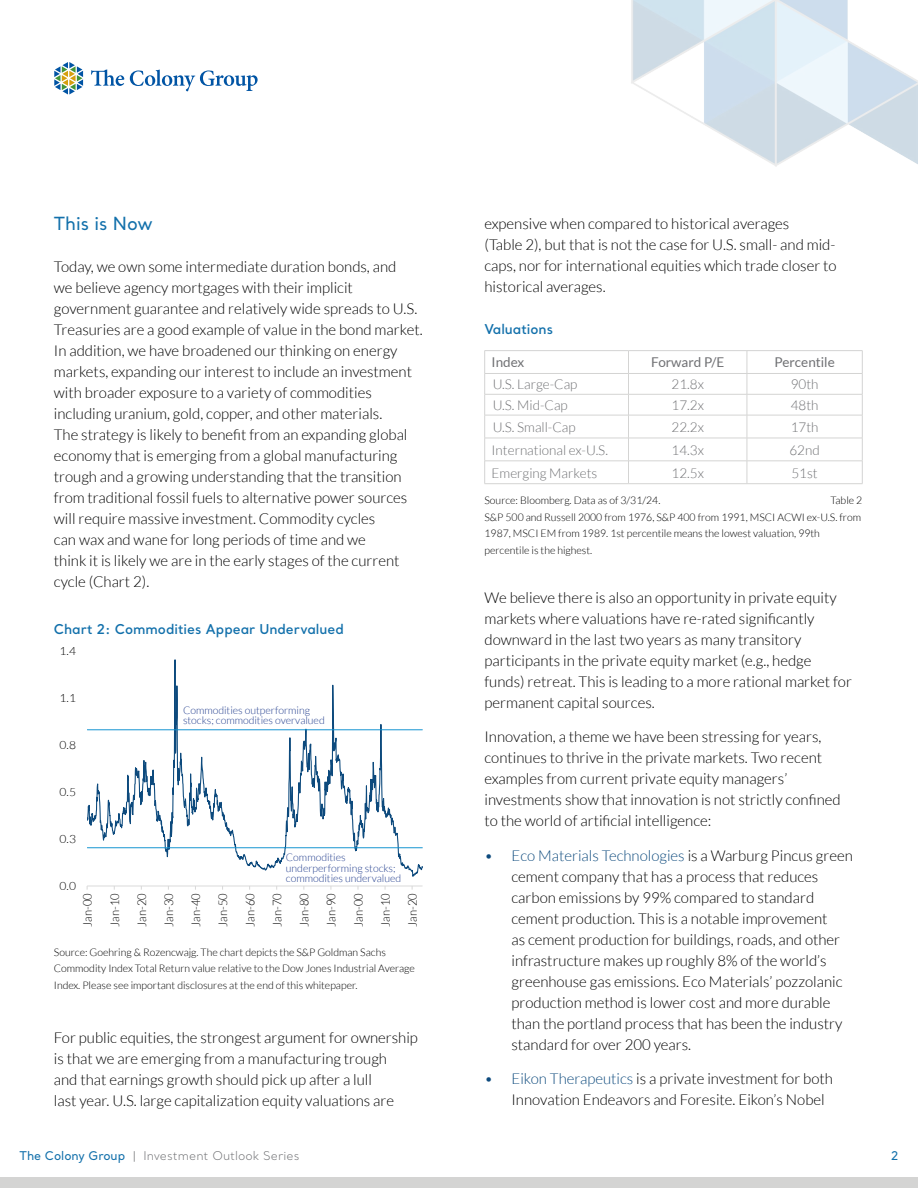
<style>
.page{position:relative;width:918px;height:1188px;background:#fff}
.page>*{position:absolute;margin:0;border:0;box-sizing:border-box;transform-origin:0 0}
.t1{font:500 18px "Santral";color:#1270ab}
.t2{font:300 15px/21px "Lato";color:#000}
.t3{font:300 13.5px "Lato";color:#6f7073}
.t4{font:600 13.5px "Santral";color:#1270ab}
.t5{font:13.5px "Lato";color:#6f7073}
.t6{font:300 12.15px "Lato";color:#000;scale:.93 1}
.t7{font:300 12px "Santral";color:#6f7073}
.t8{font:500 12px "Santral";color:#1270ab}
.t9{font:300 11.25px "Lato";color:#000;scale:1.07 1}
.t10{font:300 10.5px/16.5px "Lato";color:#000}
.t11{font:300 10.5px/10.5px "Lato";color:#25408f}
.s1{color:#0d4a7d}
.s2{font-weight:500;color:#1270ab}
</style>
<div class="page">
<svg style="left:54px;top:62px;width:29px;height:32px"></svg>
<svg style="left:91px;top:69px;width:33px;height:17px"></svg>
<svg style="left:130px;top:70px;width:128px;height:21px"></svg>
<img style="left:631px;top:0;width:287px;height:167px">
<hr style="left:87px;top:886px;width:336px;height:1px;background:#d9d9d9">
<svg style="left:87px;top:659px;width:336px;height:218px"></svg>
<svg style="left:87px;top:729px;width:336px;height:2px"></svg>
<svg style="left:87px;top:847px;width:336px;height:2px"></svg>
<hr style="left:484px;top:350px;width:144px;height:1px;background:#d4d4d3">
<hr style="left:628px;top:350px;width:119px;height:1px;background:#d4d4d3">
<hr style="left:747px;top:350px;width:115px;height:1px;background:#d4d4d3">
<hr style="left:484px;top:373px;width:144px;height:1px;background:#d4d4d3">
<hr style="left:628px;top:373px;width:119px;height:1px;background:#d4d4d3">
<hr style="left:747px;top:373px;width:115px;height:1px;background:#d4d4d3">
<hr style="left:484px;top:394px;width:144px;height:1px;background:#d4d4d3">
<hr style="left:628px;top:394px;width:119px;height:1px;background:#d4d4d3">
<hr style="left:747px;top:394px;width:115px;height:1px;background:#d4d4d3">
<hr style="left:484px;top:415px;width:144px;height:1px;background:#d4d4d3">
<hr style="left:628px;top:415px;width:119px;height:1px;background:#d4d4d3">
<hr style="left:747px;top:415px;width:115px;height:1px;background:#d4d4d3">
<hr style="left:484px;top:438px;width:144px;height:1px;background:#d4d4d3">
<hr style="left:628px;top:438px;width:119px;height:1px;background:#d4d4d3">
<hr style="left:747px;top:438px;width:115px;height:1px;background:#d4d4d3">
<hr style="left:484px;top:461px;width:144px;height:1px;background:#d4d4d3">
<svg style="left:484px;top:351px;width:1px;height:132px"></svg>
<hr style="left:628px;top:461px;width:119px;height:1px;background:#d4d4d3">
<svg style="left:628px;top:351px;width:1px;height:132px"></svg>
<hr style="left:747px;top:461px;width:115px;height:1px;background:#d4d4d3">
<svg style="left:747px;top:351px;width:1px;height:132px"></svg>
<svg style="left:862px;top:351px;width:1px;height:133px"></svg>
<hr style="left:484px;top:483px;width:144px;height:1px;background:#d4d4d3">
<hr style="left:628px;top:483px;width:119px;height:1px;background:#d4d4d3">
<hr style="left:747px;top:483px;width:115px;height:1px;background:#d4d4d3">
<div style="left:0;top:1178px;width:918px;height:10px;background:#d4d4d3"></div>
<p class="t1" style="left:54px;top:212px;width:100px">This is Now</p>
<p class="t2" style="left:54px;top:256px;width:370px">Today, we own some intermediate duration bonds, and<br>we believe agency mortgages with their implicit government guarantee and relatively wide spreads to U.S.<br>Treasuries are a good example of value in the bond market.<br>In addition, we have broadened our thinking on energy markets, expanding our interest to include an investment with broader exposure to a variety of commodities including uranium, gold, copper, and other materials.<br>The strategy is likely to benefit from an expanding global economy that is emerging from a global manufacturing trough and a growing understanding that the transition from traditional fossil fuels to alternative power sources will require massive investment. Commodity cycles<br>can wax and wane for long periods of time and we<br>think it is likely we are in the early stages of the current cycle (Chart 2).</p>
<p class="t4" style="left:54px;top:620px;width:292px">Chart 2: Commodities Appear Undervalued</p>
<p class="t9" style="left:60px;top:645px;width:17px">1.4</p>
<p class="t9" style="left:60px;top:692px;width:17px">1.1</p>
<p class="t9" style="left:60px;top:739px;width:17px">0.8</p>
<p class="t9" style="left:60px;top:786px;width:17px">0.5</p>
<p class="t9" style="left:60px;top:833px;width:17px">0.3</p>
<p class="t9" style="left:60px;top:880px;width:17px">0.0</p>
<p class="t11" style="left:183px;top:705px;width:143px">Commodities outperforming stocks; commodities overvalued</p>
<p class="t11" style="left:286px;top:852px;width:117px">Commodities underperforming stocks; commodities undervalued</p>
<p class="t6" style="left:81px;top:927px;width:37px;rotate:-90deg">Jan-00</p>
<p class="t6" style="left:108px;top:927px;width:37px;rotate:-90deg">Jan-10</p>
<p class="t6" style="left:135px;top:927px;width:37px;rotate:-90deg">Jan-20</p>
<p class="t6" style="left:162px;top:927px;width:37px;rotate:-90deg">Jan-30</p>
<p class="t6" style="left:189px;top:927px;width:37px;rotate:-90deg">Jan-40</p>
<p class="t6" style="left:216px;top:927px;width:37px;rotate:-90deg">Jan-50</p>
<p class="t6" style="left:244px;top:927px;width:37px;rotate:-90deg">Jan-60</p>
<p class="t6" style="left:271px;top:927px;width:37px;rotate:-90deg">Jan-70</p>
<p class="t6" style="left:298px;top:927px;width:37px;rotate:-90deg">Jan-80</p>
<p class="t6" style="left:325px;top:927px;width:37px;rotate:-90deg">Jan-90</p>
<p class="t6" style="left:352px;top:927px;width:37px;rotate:-90deg">Jan-00</p>
<p class="t6" style="left:379px;top:927px;width:37px;rotate:-90deg">Jan-10</p>
<p class="t6" style="left:406px;top:927px;width:37px;rotate:-90deg">Jan-20</p>
<p class="t10" style="left:54px;top:944px;width:362px">Source: Goehring &amp; Rozencwajg. The chart depicts the S&amp;P Goldman Sachs<br>Commodity Index Total Return value relative to the Dow Jones Industrial Average<br>Index. Please see important disclosures at the end of this whitepaper.</p>
<p class="t2" style="left:54px;top:1027px;width:366px">For public equities, the strongest argument for ownership is that we are emerging from a manufacturing trough<br>and that earnings growth should pick up after a lull<br>last year. U.S. large capitalization equity valuations are</p>
<p class="t2" style="left:485px;top:213px;width:354px">expensive when compared to historical averages<br>(Table 2), but that is not the case for U.S. small- and mid&shy;caps, nor for international equities which trade closer to historical averages.</p>
<p class="t4" style="left:484px;top:320px;width:70px">Valuations</p>
<p class="t5" style="left:492px;top:355px;width:34px">Index</p>
<p class="t5" style="left:651px;top:355px;width:75px">Forward P/E</p>
<p class="t5" style="left:774px;top:355px;width:62px">Percentile</p>
<p class="t3" style="left:493px;top:377px;width:86px">U.S. Large-Cap</p>
<p class="t3" style="left:672px;top:377px;width:34px">21.8x</p>
<p class="t3" style="left:791px;top:377px;width:29px">90th</p>
<p class="t3" style="left:493px;top:398px;width:77px">U.S. Mid-Cap</p>
<p class="t3" style="left:672px;top:398px;width:34px">17.2x</p>
<p class="t3" style="left:791px;top:398px;width:29px">48th</p>
<p class="t3" style="left:493px;top:420px;width:85px">U.S. Small-Cap</p>
<p class="t3" style="left:672px;top:420px;width:34px">22.2x</p>
<p class="t3" style="left:791px;top:420px;width:29px">17th</p>
<p class="t3" style="left:492px;top:443px;width:118px">International ex-U.S.</p>
<p class="t3" style="left:672px;top:443px;width:34px">14.3x</p>
<p class="t3" style="left:789px;top:443px;width:32px">62nd</p>
<p class="t3" style="left:492px;top:466px;width:107px">Emerging Markets</p>
<p class="t3" style="left:672px;top:466px;width:34px">12.5x</p>
<p class="t3" style="left:791px;top:466px;width:28px">51st</p>
<p class="t10" style="left:484px;top:492px;width:177px">Source: Bloomberg. Data as of 3/31/24.</p>
<p class="t10" style="left:484px;top:492px;width:379px;text-indent:346px">Table 2<br>S&amp;P 500 and Russell 2000 from 1976, S&amp;P 400 from 1991, MSCI ACWI ex-U.S. from 1987, MSCI EM from 1989. 1st percentile means the lowest valuation, 99th percentile is the highest.</p>
<p class="t2" style="left:485px;top:587px;width:369px">We believe there is also an opportunity in private equity markets where valuations have re-rated significantly downward in the last two years as many transitory participants in the private equity market (e.g., hedge funds) retreat. This is leading to a more rational market for permanent capital sources.</p>
<p class="t2" style="left:485px;top:726px;width:358px">Innovation, a theme we have been stressing for years, continues to thrive in the private markets. Two recent examples from current private equity managers’ investments show that innovation is not strictly confined to the world of artificial intelligence:</p>
<p class="t2" style="left:512px;top:845px;width:343px;text-indent:-27px"><span class="s1">• Eco Materials Technologies</span> is a Warburg Pincus green cement company that has a process that reduces carbon emissions by 99% compared to standard cement production. This is a notable improvement<br>as cement production for buildings, roads, and other infrastructure makes up roughly 8% of the world’s greenhouse gas emissions. Eco Materials’ pozzolanic production method is lower cost and more durable than the portland process that has been the industry standard for over 200 years.</p>
<p class="t2" style="left:512px;top:1068px;width:323px;text-indent:-27px"><span class="s1">• Eikon Therapeutics</span> is a private investment for both<br>Innovation Endeavors and Foresite. Eikon’s Nobel</p>
<p class="t7" style="left:20px;top:1147px;width:281px"><span class="s2">The Colony Group</span> | Investment Outlook Series</p>
<p class="t8" style="left:891px;top:1147px;width:9px">2</p>
</div>
